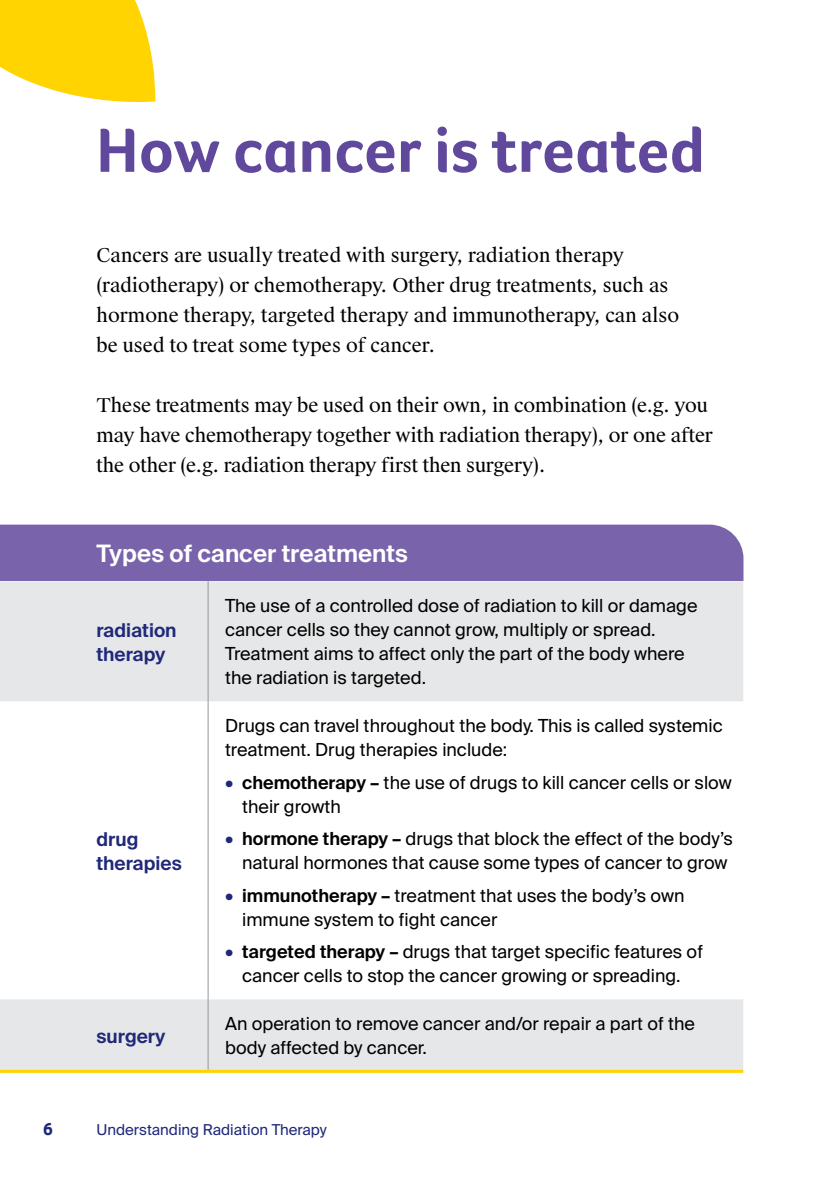
<style>
.page{position:relative;width:840px;height:1191px;background:#fff}
.page>*{position:absolute;margin:0;border:0;box-sizing:border-box;transform-origin:0 0}
.t1{font:700 64px "Foco CC";color:#60489d}
.t2{font:600 24px "Suisse Intl";color:#fff}
.t3{font:19px/30px "Suisse Works";letter-spacing:-.01em;color:#000}
.t4{font:600 19px/24px "Suisse Intl";color:#1f2879}
.t5{font:18px/24px "Suisse Intl";color:#000}
.t6{font:700 18px "Foco CC";color:#1f2879}
.t7{font:15px "Suisse Intl";color:#1f2879}
.s1{font-weight:600;font-size:18.4px;color:#1f2879}
.s2{font-weight:600}
</style>
<div class="page">
<svg style="left:0;top:0;width:156px;height:102px;background:#ffd923"></svg>
<div style="left:0;top:524px;width:743px;height:57px;background:#7964ac"></div>
<svg style="left:0;top:581px;width:743px;height:488px"></svg>
<hr style="left:207px;top:581px;width:1px;height:120px;background:#939598">
<hr style="left:207px;top:701px;width:1px;height:298px;background:#939598">
<hr style="left:207px;top:999px;width:1px;height:70px;background:#939598">
<hr style="left:0;top:1069px;width:208px;height:3px;background:#ffd400">
<hr style="left:208px;top:1069px;width:535px;height:3px;background:#ffd400">
<h1 class="t1" style="left:96px;top:108px;width:609px">How cancer is treated</h1>
<p class="t3" style="left:96px;top:240px;width:584px">Cancers are usually treated with surgery, radiation therapy (radiotherapy) or chemotherapy. Other drug treatments, such as hormone therapy, targeted therapy and immunotherapy, can also be used to treat some types of cancer.</p>
<p class="t3" style="left:96px;top:390px;width:617px">These treatments may be used on their own, in combination (e.g. you may have chemotherapy together with radiation therapy), or one after the other (e.g. radiation therapy first then surgery).</p>
<h2 class="t2" style="left:96px;top:540px;width:313px">Types of cancer treatments</h2>
<p class="t4" style="left:96px;top:618px;width:82px">radiation therapy</p>
<p class="t4" style="left:96px;top:827px;width:87px">drug therapies</p>
<p class="t4" style="left:96px;top:1024px;width:70px">surgery</p>
<p class="t5" style="left:225px;top:594px;width:473px">The use of a controlled dose of radiation to kill or damage cancer cells so they cannot grow, multiply or spread.<br>Treatment aims to affect only the part of the body where the radiation is targeted.</p>
<p class="t5" style="left:225px;top:714px;width:499px">Drugs can travel throughout the body. This is called systemic treatment. Drug therapies include:</p>
<p class="t5" style="left:242px;top:770px;width:491px;text-indent:-17px"><span class="s1">•</span> <span class="s2">chemotherapy –</span> the use of drugs to kill cancer cells or slow their growth</p>
<p class="t5" style="left:242px;top:827px;width:492px;text-indent:-17px"><span class="s1">•</span> <span class="s2">hormone therapy –</span> drugs that block the effect of the body’s natural hormones that cause some types of cancer to grow</p>
<p class="t5" style="left:242px;top:883px;width:443px;text-indent:-17px"><span class="s1">•</span> <span class="s2">immunotherapy –</span> treatment that uses the body’s own immune system to fight cancer</p>
<p class="t5" style="left:225px;top:940px;width:479px;text-align:center"><span class="s1">•</span> <span class="s2">targeted therapy –</span> drugs that target specific features of cancer cells to stop the cancer growing or spreading.</p>
<p class="t5" style="left:225px;top:1012px;width:471px">An operation to remove cancer and/or repair a part of the body affected by cancer.</p>
<p class="t6" style="left:43px;top:1117px;width:11px">6</p>
<p class="t7" style="left:96px;top:1121px;width:232px">Understanding Radiation Therapy</p>
</div>
